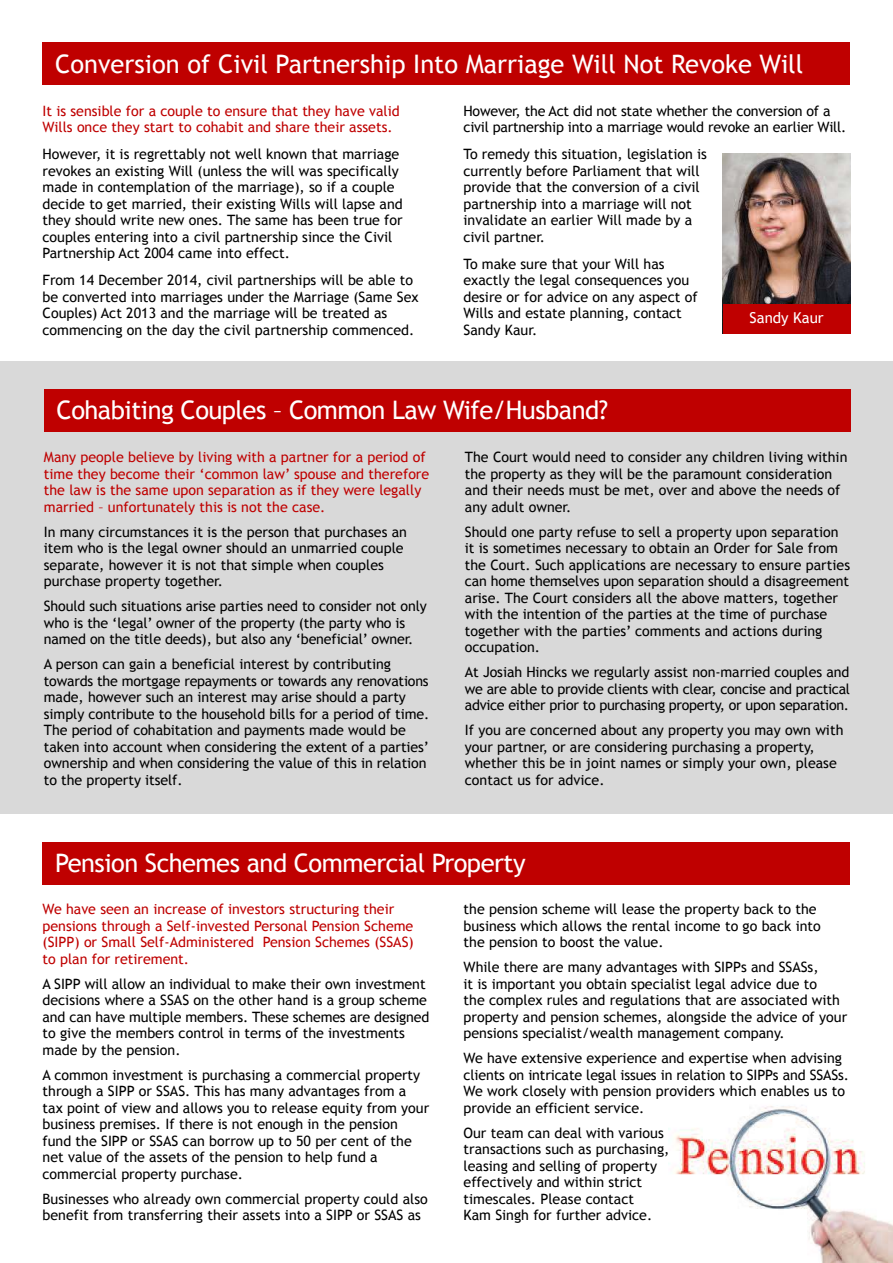
<style>
.page{position:relative;width:893px;height:1263px;background:#fff}
.page>*{position:absolute;margin:0;border:0;box-sizing:border-box;transform-origin:0 0}
.t1{font:25.5px "Trebuchet MS";letter-spacing:-.02em;color:#fff}
.t2{font:25.5px "Trebuchet MS";color:#fff}
.t3{font:15px "Trebuchet MS";color:#fff}
.t4{font:14.25px/16.5px "Trebuchet MS";color:#000}
.t5{font:14.25px/16.5px "Trebuchet MS";color:#bf0000}
</style>
<div class="page">
<img style="left:668px;top:1106px;width:225px;height:157px">
<div style="left:0;top:361px;width:893px;height:453px;background:#d9d9d9"></div>
<img style="left:723px;top:153px;width:127px;height:151px">
<div style="left:723px;top:304px;width:127px;height:30px;background:#bf0000"></div>
<div style="left:43px;top:43px;width:807px;height:42px;background:#bf0000"></div>
<div style="left:44px;top:389px;width:806px;height:42px;background:#bf0000"></div>
<div style="left:43px;top:842px;width:807px;height:42px;background:#bf0000"></div>
<h1 class="t2" style="left:55px;top:54px;width:749px">Conversion of Civil Partnership Into Marriage Will Not Revoke Will</h1>
<p class="t5" style="left:43px;top:104px;width:359px">It is sensible for a couple to ensure that they have valid<br>Wills once they start to cohabit and share their assets.</p>
<p class="t4" style="left:43px;top:147px;width:362px">However, it is regrettably not well known that marriage revokes an existing Will (unless the will was specifically made in contemplation of the marriage), so if a couple decide to get married, their existing Wills will lapse and they should write new ones. The same has been true for couples entering into a civil partnership since the Civil Partnership Act 2004 came into effect.</p>
<p class="t4" style="left:43px;top:273px;width:378px">From 14 December 2014, civil partnerships will be able to be converted into marriages under the Marriage (Same Sex Couples) Act 2013 and the marriage will be treated as commencing on the day the civil partnership commenced.</p>
<p class="t4" style="left:463px;top:104px;width:384px">However, the Act did not state whether the conversion of a civil partnership into a marriage would revoke an earlier Will.</p>
<p class="t4" style="left:463px;top:147px;width:245px">To remedy this situation, legislation is currently before Parliament that will provide that the conversion of a civil partnership into a marriage will not invalidate an earlier Will made by a civil partner.</p>
<p class="t4" style="left:463px;top:257px;width:236px">To make sure that your Will has exactly the legal consequences you desire or for advice on any aspect of<br>Wills and estate planning, contact<br>Sandy Kaur.</p>
<p class="t3" style="left:750px;top:312px;width:76px">Sandy Kaur</p>
<h1 class="t1" style="left:57px;top:400px;width:553px">Cohabiting Couples – Common Law Wife/Husband?</h1>
<p class="t5" style="left:44px;top:450px;width:387px">Many people believe by living with a partner for a period of time they become their ‘common law’ spouse and therefore the law is the same upon separation as if they were legally married – unfortunately this is not the case.</p>
<p class="t4" style="left:44px;top:525px;width:365px">In many circumstances it is the person that purchases an item who is the legal owner should an unmarried couple separate, however it is not that simple when couples purchase property together.</p>
<p class="t4" style="left:44px;top:599px;width:384px">Should such situations arise parties need to consider not only who is the ‘legal’ owner of the property (the party who is named on the title deeds), but also any ‘beneficial’ owner.</p>
<p class="t4" style="left:44px;top:657px;width:387px">A person can gain a beneficial interest by contributing towards the mortgage repayments or towards any renovations made, however such an interest may arise should a party simply contribute to the household bills for a period of time.<br>The period of cohabitation and payments made would be taken into account when considering the extent of a parties’ ownership and when considering the value of this in relation to the property itself.</p>
<p class="t4" style="left:465px;top:450px;width:384px">The Court would need to consider any children living within the property as they will be the paramount consideration and their needs must be met, over and above the needs of any adult owner.</p>
<p class="t4" style="left:465px;top:525px;width:387px">Should one party refuse to sell a property upon separation it is sometimes necessary to obtain an Order for Sale from the Court. Such applications are necessary to ensure parties can home themselves upon separation should a disagreement arise. The Court considers all the above matters, together with the intention of the parties at the time of purchase together with the parties’ comments and actions during occupation.</p>
<p class="t4" style="left:465px;top:665px;width:387px;text-align:justify">At Josiah Hincks we regularly assist non-married couples and we are able to provide clients with clear, concise and practical advice either prior to purchasing property, or upon separation.</p>
<p class="t4" style="left:465px;top:723px;width:380px">If you are concerned about any property you may own with your partner, or are considering purchasing a property, whether this be in joint names or simply your own, please contact us for advice.</p>
<h1 class="t1" style="left:55px;top:853px;width:472px">Pension Schemes and Commercial Property</h1>
<p class="t5" style="left:43px;top:902px;width:373px">We have seen an increase of investors structuring their pensions through a Self-invested Personal Pension Scheme (SIPP) or Small Self-Administered Pension Schemes (SSAS) to plan for retirement.</p>
<p class="t4" style="left:43px;top:976px;width:388px">A SIPP will allow an individual to make their own investment decisions where a SSAS on the other hand is a group scheme and can have multiple members. These schemes are designed to give the members control in terms of the investments made by the pension.</p>
<p class="t4" style="left:43px;top:1067px;width:388px">A common investment is purchasing a commercial property through a SIPP or SSAS. This has many advantages from a tax point of view and allows you to release equity from your business premises. If there is not enough in the pension fund the SIPP or SSAS can borrow up to 50 per cent of the net value of the assets of the pension to help fund a commercial property purchase.</p>
<p class="t4" style="left:43px;top:1191px;width:387px">Businesses who already own commercial property could also benefit from transferring their assets into a SIPP or SSAS as</p>
<p class="t4" style="left:464px;top:902px;width:359px">the pension scheme will lease the property back to the business which allows the rental income to go back into the pension to boost the value.</p>
<p class="t4" style="left:464px;top:960px;width:385px">While there are many advantages with SIPPs and SSASs,<br>it is important you obtain specialist legal advice due to<br>the complex rules and regulations that are associated with property and pension schemes, alongside the advice of your pensions specialist/wealth management company.</p>
<p class="t4" style="left:464px;top:1051px;width:387px">We have extensive experience and expertise when advising clients on intricate legal issues in relation to SIPPs and SSASs.<br>We work closely with pension providers which enables us to provide an efficient service.</p>
<p class="t4" style="left:464px;top:1125px;width:207px">Our team can deal with various transactions such as purchasing, leasing and selling of property effectively and within strict timescales. Please contact<br>Kam Singh for further advice.</p>
</div>
